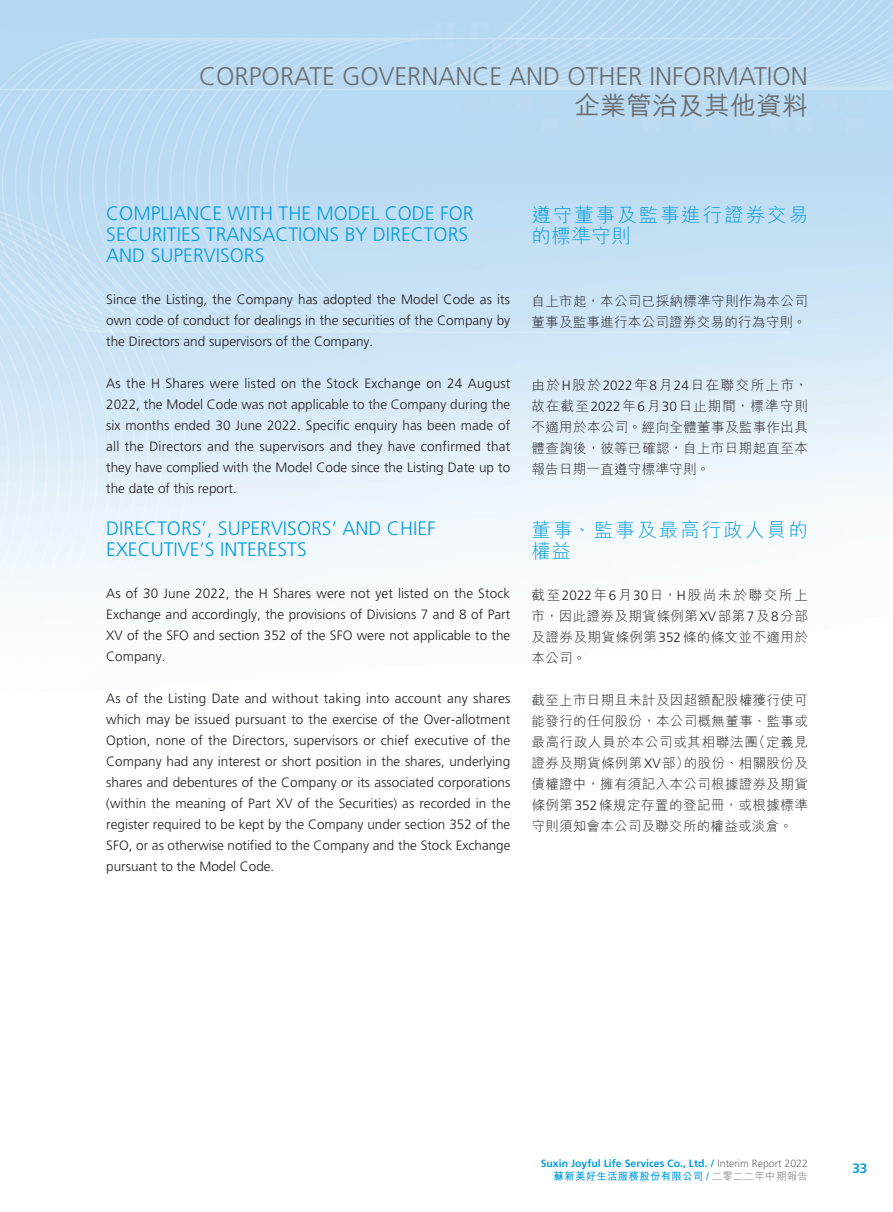
<style>
.page{position:relative;width:893px;height:1212px;background:#fff}
.page>*{position:absolute;margin:0;border:0;box-sizing:border-box;transform-origin:0 0}
.t1{font:300 25.5px "Frutiger LT Std";color:#6c6d70}
.t2{font:500 25.5px "M Hei HK";letter-spacing:.02em;color:#6c6d70}
._01_H1_E{font:300 19.5px/21px "Frutiger LT Std";color:#069ddc}
._001_H1_C{font:300 19.5px/21px "M Hei HK";letter-spacing:.1em;color:#069ddc}
._00_txt_E{font:300 13.5px/21px "Frutiger LT Std";color:#231f20;text-align:justify}
._000_txt_C{font:300 13.5px/21px "M Hei HK";letter-spacing:.025em;color:#231f20;text-align:justify}
.t3{font:700 13.5px "Frutiger LT Std";color:#069ddc}
.t4{font:700 10.5px "Frutiger LT Std";color:#069ddc}
.t5{font:700 10.5px "M Hei HK";letter-spacing:.02em;color:#069ddc}
.s1{font-family:"Frutiger LT Std"}
.s2{font-weight:300;color:#6c6d70}
.s3{font-family:"Frutiger LT Std";font-stretch:condensed}
</style>
<div class="page">
<img style="left:0;top:0;width:893px;height:607px">
<p class="t1" style="left:199px;top:62px;width:610px">CORPORATE GOVERNANCE AND OTHER INFORMATION</p>
<p class="t2" style="left:574px;top:87px;width:235px">企業管治及其他資料</p>
<p class="_01_H1_E" style="left:106px;top:203px;width:369px">COMPLIANCE WITH THE MODEL CODE FOR<br>SECURITIES TRANSACTIONS BY DIRECTORS<br>AND SUPERVISORS</p>
<p class="_00_txt_E" style="left:106px;top:289px;width:405px">Since the Listing, the Company has adopted the Model Code as its own code of conduct for dealings in the securities of the Company by the Directors and supervisors of the Company.</p>
<p class="_00_txt_E" style="left:106px;top:373px;width:406px">As the H Shares were listed on the Stock Exchange on 24 August 2022, the Model Code was not applicable to the Company during the six months ended 30 June 2022. Specific enquiry has been made of all the Directors and the supervisors and they have confirmed that they have complied with the Model Code since the Listing Date up to the date of this report.</p>
<p class="_01_H1_E" style="left:106px;top:518px;width:331px">DIRECTORS’, SUPERVISORS’ AND CHIEF<br>EXECUTIVE’S INTERESTS</p>
<p class="_00_txt_E" style="left:106px;top:583px;width:406px">As of 30 June 2022, the H Shares were not yet listed on the Stock Exchange and accordingly, the provisions of Divisions 7 and 8 of Part XV of the SFO and section 352 of the SFO were not applicable to the Company.</p>
<p class="_00_txt_E" style="left:106px;top:688px;width:406px">As of the Listing Date and without taking into account any shares which may be issued pursuant to the exercise of the Over-allotment Option, none of the Directors, supervisors or chief executive of the Company had any interest or short position in the shares, underlying shares and debentures of the Company or its associated corporations (within the meaning of Part XV of the Securities) as recorded in the register required to be kept by the Company under section 352 of the SFO, or as otherwise notified to the Company and the Stock Exchange pursuant to the Model Code.</p>
<p class="_001_H1_C" style="left:531px;top:204px;width:278px">遵守董事及監事進行證券交易的標準守則</p>
<p class="_000_txt_C" style="left:531px;top:290px;width:278px">自上市起，本公司已採納標準守則作為本公司董事及監事進行本公司證券交易的行為守則。</p>
<p class="_000_txt_C" style="left:531px;top:374px;width:278px">由於<span class="s1">H</span>股於<span class="s1">2022</span>年<span class="s1">8</span>月<span class="s1">24</span>日在聯交所上市，故在截至<span class="s1">2022</span>年<span class="s1">6</span>月<span class="s1">30</span>日止期間，標準守則不適用於本公司。經向全體董事及監事作出具體查詢後，彼等已確認，自上市日期起直至本報告日期一直遵守標準守則。</p>
<p class="_001_H1_C" style="left:531px;top:519px;width:278px">董事、監事及最高行政人員的權益</p>
<p class="_000_txt_C" style="left:531px;top:584px;width:278px">截至<span class="s1">2022</span>年<span class="s1">6</span>月<span class="s1">30</span>日，<span class="s1">H</span>股尚未於聯交所上市，因此證券及期貨條例第<span class="s1">XV</span>部第<span class="s1">7</span>及<span class="s1">8</span>分部及證券及期貨條例第<span class="s1">352</span>條的條文並不適用於本公司。</p>
<p class="_000_txt_C" style="left:531px;top:689px;width:278px">截至上市日期且未計及因超額配股權獲行使可能發行的任何股份，本公司概無董事、監事或最高行政人員於本公司或其相聯法團（定義見證券及期貨條例第<span class="s1">XV</span>部）的股份、相關股份及債權證中，擁有須記入本公司根據證券及期貨條例第<span class="s1">352</span>條規定存置的登記冊，或根據標準守則須知會本公司及聯交所的權益或淡倉。</p>
<p class="t4" style="left:541px;top:1157px;width:269px">Suxin Joyful Life Services Co., Ltd. / <span class="s2">Interim Report 2022</span></p>
<p class="t5" style="left:554px;top:1168px;width:256px">蘇新美好生活服務股份有限公司 <span class="s3">/</span> <span class="s2">二零二二年中期報告</span></p>
<p class="t3" style="left:852px;top:1161px;width:17px">33</p>
</div>
